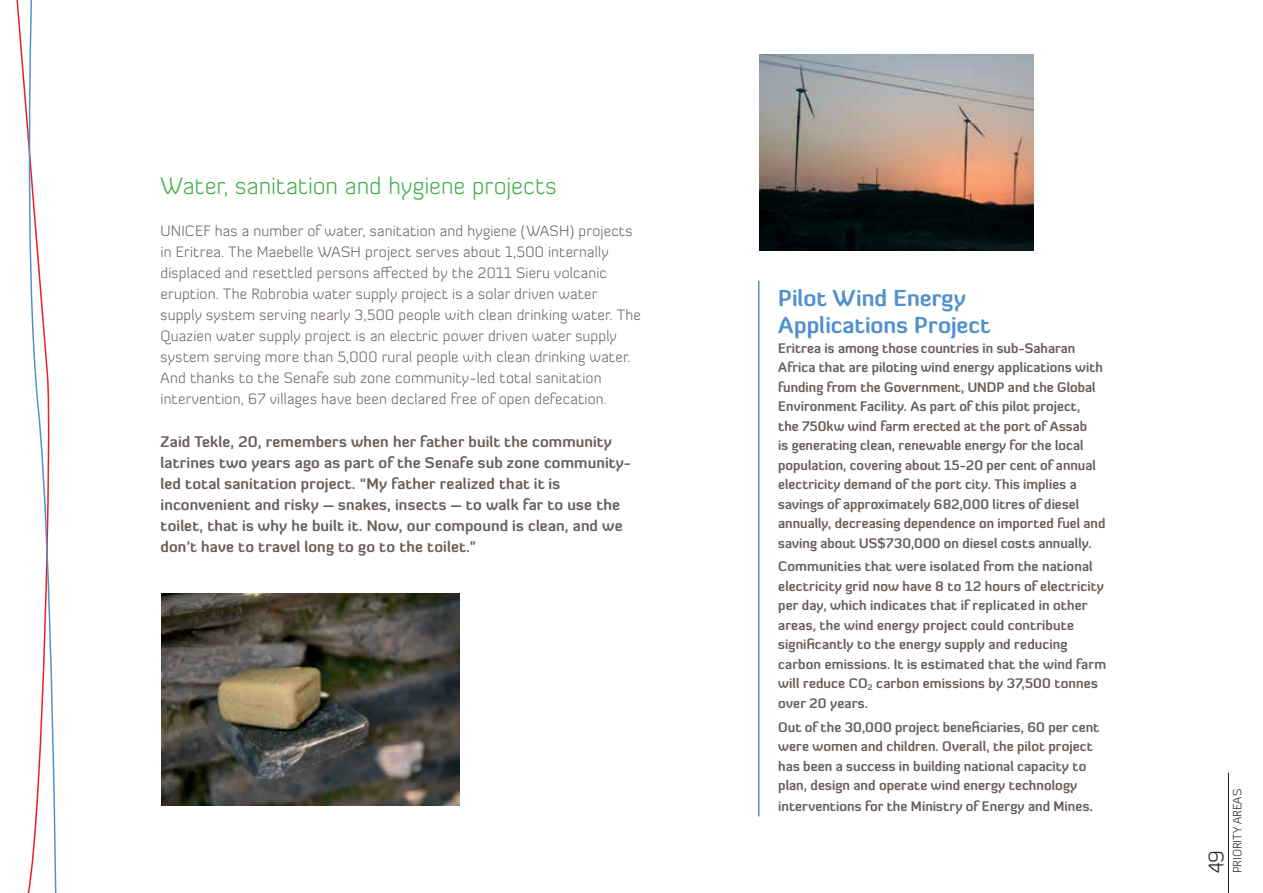
<style>
.page{position:relative;width:1263px;height:893px;background:#fff}
.page>*{position:absolute;margin:0;border:0;box-sizing:border-box;transform-origin:0 0}
.t1{font:300 24px "Diavlo";letter-spacing:-.005em;color:#41ad49}
.t2{font:700 22.5px/27px "Diavlo";color:#5091cd}
.t3{font:300 21px "Diavlo";color:#231f20}
.t4{font:300 15px/21px "Diavlo";letter-spacing:.01em;color:#665f5c}
.t5{font:700 15px/21px "Diavlo";letter-spacing:.01em;color:#665f5c}
.t6{font:700 13.5px/19.5px "Diavlo";letter-spacing:.005em;color:#665f5c}
.t7{font:300 12px "Diavlo";color:#231f20}
.s1{font-size:15px}
</style>
<div class="page">
<hr style="left:1228px;top:773px;width:1px;height:120px;background:#231f20">
<svg style="left:16px;top:0;width:41px;height:893px"></svg>
<hr style="left:758px;top:281px;width:1px;height:535px;background:#5091cd">
<img style="left:162px;top:593px;width:297px;height:213px">
<img style="left:759px;top:54px;width:274px;height:196px">
<h1 class="t1" style="left:161px;top:171px;width:398px">Water, sanitation and hygiene projects</h1>
<p class="t4" style="left:161px;top:221px;width:482px">UNICEF has a number of water, sanitation and hygiene (WASH) projects in Eritrea. The Maebelle WASH project serves about 1,500 internally displaced and resettled persons affected by the 2011 Sieru volcanic eruption. The Robrobia water supply project is a solar driven water supply system serving nearly 3,500 people with clean drinking water. The Quazien water supply project is an electric power driven water supply system serving more than 5,000 rural people with clean drinking water.<br>And thanks to the Senafe sub zone community-led total sanitation intervention, 67 villages have been declared free of open defecation.</p>
<p class="t5" style="left:161px;top:430px;width:472px">Zaid Tekle, 20, remembers when her father built the community latrines two years ago as part of the Senafe sub zone community&shy;led total sanitation project. “My father realized that it is inconvenient and risky – snakes, insects – to walk far to use the toilet, that is why he built it. Now, our compound is clean, and we don’t have to travel long to go to the toilet.”</p>
<h2 class="t2" style="left:778px;top:284px;width:213px">Pilot Wind Energy<br>Applications Project</h2>
<p class="t6" style="left:778px;top:338px;width:329px">Eritrea is among those countries in sub-Saharan Africa that are piloting wind energy applications with funding from the Government, UNDP and the Global Environment Facility. As part of this pilot project,<br>the 750kw wind farm erected at the port of Assab<br>is generating clean, renewable energy for the local population, covering about 15-20 per cent of annual electricity demand of the port city. This implies a savings of approximately 682,000 litres of diesel annually, decreasing dependence on imported fuel and saving about US$730,000 on diesel costs annually.</p>
<p class="t6" style="left:778px;top:556px;width:329px">Communities that were isolated from the national electricity grid now have 8 to 12 hours of electricity per day, which indicates that if replicated in other areas, the wind energy project could contribute significantly to the energy supply and reducing carbon emissions. It is estimated that the wind farm will reduce CO<sub>2</sub> carbon emissions by 37,500 tonnes over 20 years.</p>
<p class="t6" style="left:778px;top:717px;width:322px">Out of the 30,000 project beneficiaries, 60 per cent were women and children. Overall, the pilot project has been a success in building national capacity to plan, design and operate wind energy technology</p>
<p class="t6" style="left:778px;top:796px;width:316px">interventions for the Ministry of Energy and Mines<span class="s1">.</span></p>
<h3 class="t3" style="left:1203px;top:873px;width:25px;rotate:-90deg">49</h3>
<p class="t7" style="left:1230px;top:873px;width:86px;rotate:-90deg">PRIORITY AREAS</p>
</div>
